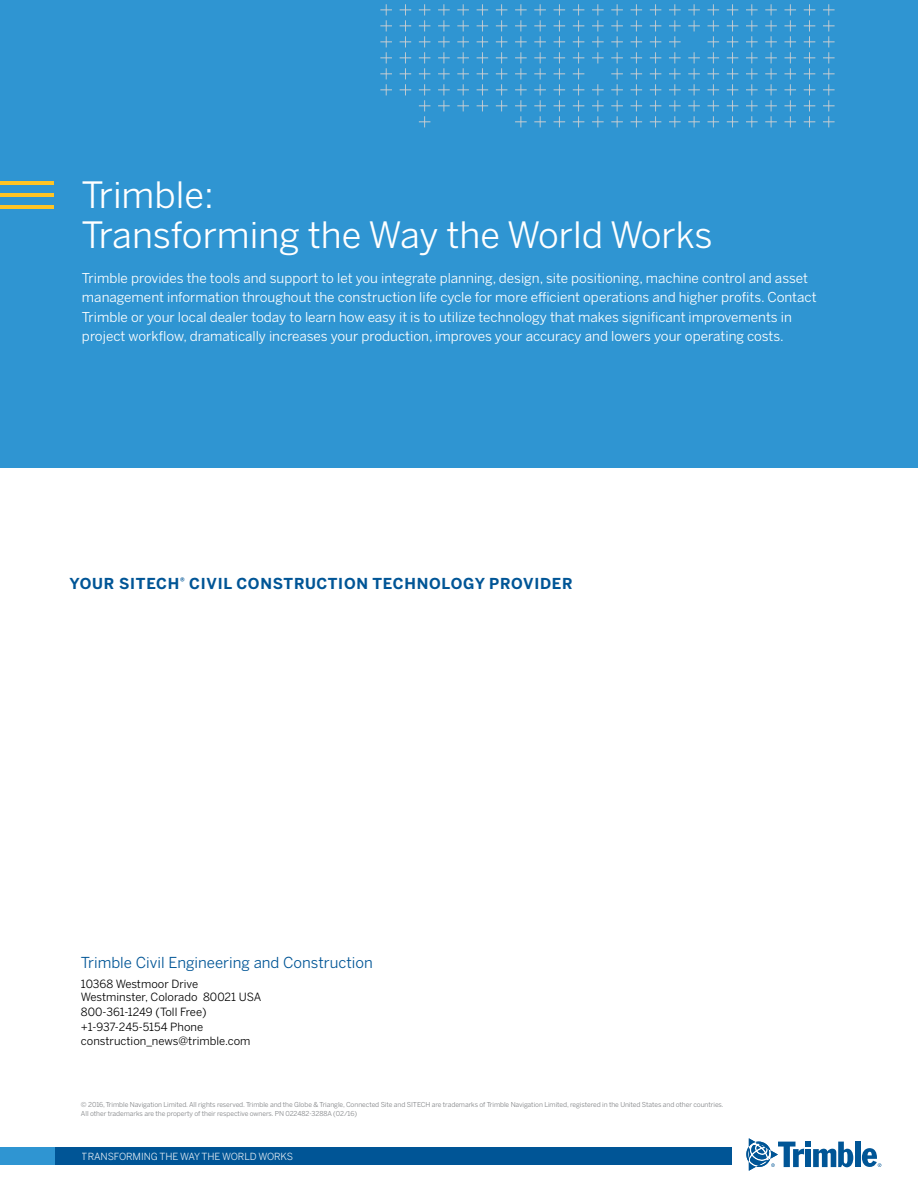
<style>
.page{position:relative;width:918px;height:1188px;background:#fff}
.page>*{position:absolute;margin:0;border:0;box-sizing:border-box;transform-origin:0 0}
.t1{font:36px/39.6px "Benton Sans";color:#fff}
.t2{font:700 15px "Benton Sans";letter-spacing:.05em;color:#005596}
.t3{font:15px "Benton Sans";color:#005596}
.t4{font:13.5px/19.5px "Benton Sans";color:#fff}
.t5{font:11.25px/13.5px "Benton Sans";color:#000}
.t6{font:9.75px "Benton Sans";letter-spacing:-.01em;color:#fff}
.t7{font:6.75px/9px "Benton Sans";letter-spacing:-.01em;color:#808285}
</style>
<div class="page">
<div style="left:0;top:0;width:918px;height:468px;background:#2f95d2"></div>
<hr style="left:0;top:182px;width:53px;height:3px;background:#ffc425">
<hr style="left:0;top:193px;width:53px;height:4px;background:#ffc425">
<hr style="left:0;top:205px;width:53px;height:3px;background:#ffc425">
<svg style="left:380px;top:4px;width:455px;height:123px"></svg>
<div style="left:855px;top:1142px;width:5px;height:25px;background:#005596"></div>
<svg style="left:746px;top:1138px;width:107px;height:33px"></svg>
<svg style="left:862px;top:1148px;width:19px;height:19px"></svg>
<div style="left:0;top:1148px;width:732px;height:17px;background:#2f95d2"></div>
<div style="left:55px;top:1148px;width:677px;height:17px;background:#005596"></div>
<h1 class="t1" style="left:81px;top:176px;width:633px">Trimble:<br>Transforming the Way the World Works</h1>
<p class="t4" style="left:82px;top:268px;width:736px">Trimble provides the tools and support to let you integrate planning, design, site positioning, machine control and asset management information throughout the construction life cycle for more efficient operations and higher profits. Contact Trimble or your local dealer today to learn how easy it is to utilize technology that makes significant improvements in project workflow, dramatically increases your production, improves your accuracy and lowers your operating costs.</p>
<p class="t2" style="left:69px;top:574px;width:505px">YOUR SITECH<sup>®</sup> CIVIL CONSTRUCTION TECHNOLOGY PROVIDER</p>
<p class="t3" style="left:81px;top:954px;width:293px">Trimble Civil Engineering and Construction</p>
<p class="t5" style="left:81px;top:977px;width:182px">10368 Westmoor Drive<br>Westminster, Colorado 80021 USA</p>
<p class="t5" style="left:81px;top:1005px;width:127px;line-height:15px">800-361-1249 (Toll Free) +1-937-245-5154 Phone</p>
<p class="t5" style="left:81px;top:1034px;width:171px">construction_news@trimble.com</p>
<p class="t7" style="left:81px;top:1100px;width:644px">© 2016, Trimble Navigation Limited. All rights reserved. Trimble and the Globe &amp; Triangle, Connected Site and SITECH are trademarks of Trimble Navigation Limited, registered in the United States and other countries.<br>All other trademarks are the property of their respective owners. PN 022482-3288A (02/16)</p>
<p class="t6" style="left:82px;top:1151px;width:213px">TRANSFORMING THE WAY THE WORLD WORKS</p>
</div>
